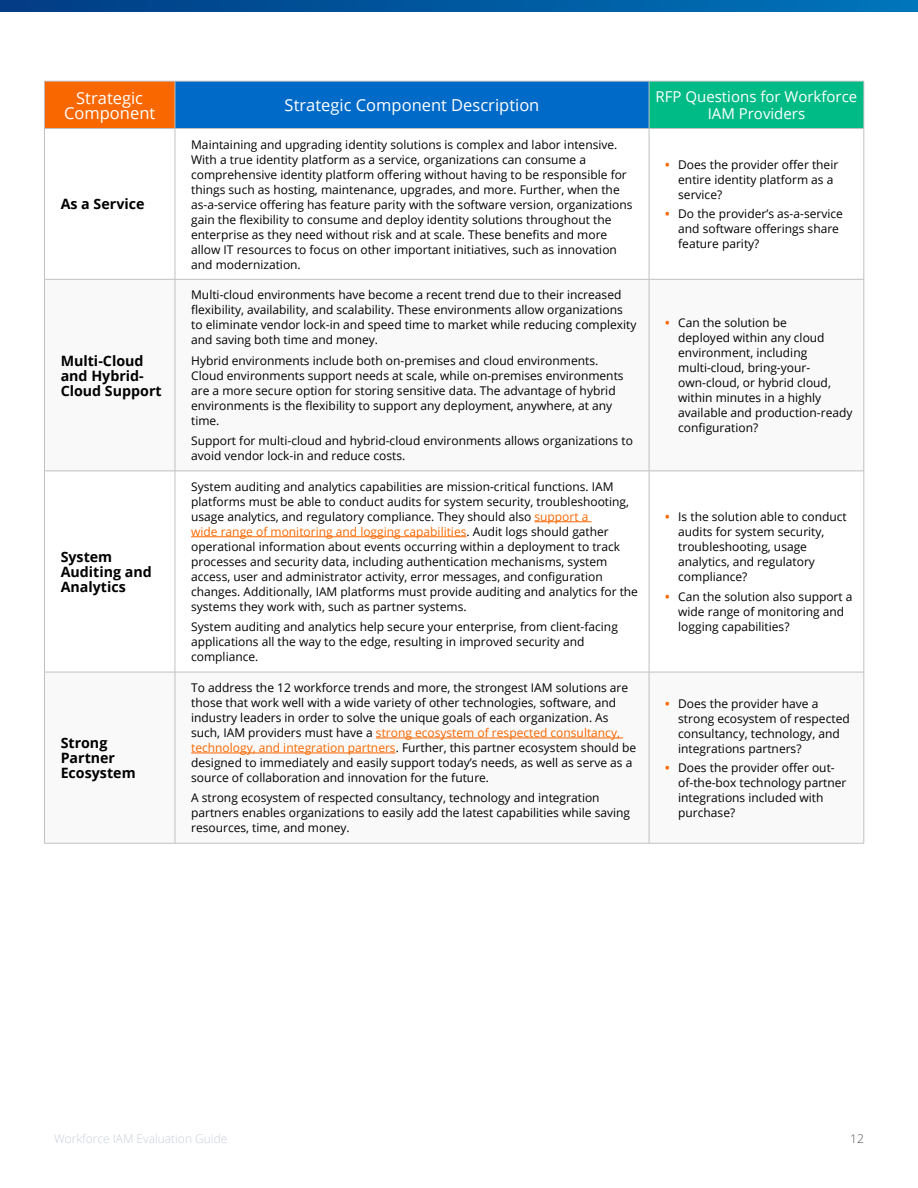
<style>
.page{position:relative;width:918px;height:1188px;background:#fff}
.page>*{position:absolute;margin:0;border:0;box-sizing:border-box;transform-origin:0 0}
.t1{font:16.5px/15px "Open Sans";color:#fff;text-align:center}
.t2{font:15px/16.5px "Open Sans";color:#fff;text-align:center}
.t3{font:700 14.25px/15px "Open Sans";color:#000}
.t4{font:12px/15px "Open Sans";color:#000}
.t5{font:300 12px "Open Sans";color:#c7cfda}
.t6{font:300 12px "Open Sans";color:#505151}
.s1{color:#f96700}
.s2{font-weight:700;color:#f96700}
</style>
<div class="page">
<svg style="left:0;top:0;width:918px;height:12px;background:#00589e"></svg>
<div style="left:44px;top:81px;width:131px;height:48px;background:#f96700"></div>
<div style="left:175px;top:81px;width:474px;height:48px;background:#006ac8"></div>
<div style="left:649px;top:81px;width:215px;height:48px;background:#00bb86"></div>
<svg style="left:45px;top:280px;width:819px;height:563px"></svg>
<hr style="left:44px;top:81px;width:131px;height:1px;background:#bfc0c1">
<hr style="left:44px;top:81px;width:1px;height:47px;background:#bfc0c1">
<hr style="left:175px;top:81px;width:474px;height:1px;background:#bfc0c1">
<hr style="left:175px;top:81px;width:1px;height:47px;background:#bfc0c1">
<hr style="left:649px;top:81px;width:215px;height:1px;background:#bfc0c1">
<hr style="left:649px;top:81px;width:1px;height:47px;background:#bfc0c1">
<hr style="left:864px;top:81px;width:1px;height:47px;background:#bfc0c1">
<hr style="left:44px;top:128px;width:131px;height:1px;background:#bfc0c1">
<hr style="left:44px;top:129px;width:1px;height:150px;background:#bfc0c1">
<hr style="left:175px;top:128px;width:474px;height:1px;background:#bfc0c1">
<hr style="left:175px;top:129px;width:1px;height:150px;background:#bfc0c1">
<hr style="left:649px;top:128px;width:215px;height:1px;background:#bfc0c1">
<hr style="left:649px;top:129px;width:1px;height:150px;background:#bfc0c1">
<hr style="left:864px;top:129px;width:1px;height:150px;background:#bfc0c1">
<hr style="left:44px;top:279px;width:131px;height:1px;background:#bfc0c1">
<hr style="left:44px;top:279px;width:1px;height:192px;background:#bfc0c1">
<hr style="left:175px;top:279px;width:474px;height:1px;background:#bfc0c1">
<hr style="left:175px;top:279px;width:1px;height:192px;background:#bfc0c1">
<hr style="left:649px;top:279px;width:215px;height:1px;background:#bfc0c1">
<hr style="left:649px;top:279px;width:1px;height:192px;background:#bfc0c1">
<hr style="left:864px;top:279px;width:1px;height:192px;background:#bfc0c1">
<hr style="left:44px;top:471px;width:131px;height:1px;background:#bfc0c1">
<hr style="left:44px;top:471px;width:1px;height:201px;background:#bfc0c1">
<hr style="left:175px;top:471px;width:474px;height:1px;background:#bfc0c1">
<hr style="left:175px;top:471px;width:1px;height:201px;background:#bfc0c1">
<hr style="left:649px;top:471px;width:215px;height:1px;background:#bfc0c1">
<hr style="left:649px;top:471px;width:1px;height:201px;background:#bfc0c1">
<hr style="left:864px;top:471px;width:1px;height:201px;background:#bfc0c1">
<hr style="left:44px;top:672px;width:131px;height:1px;background:#bfc0c1">
<hr style="left:44px;top:672px;width:1px;height:171px;background:#bfc0c1">
<hr style="left:175px;top:672px;width:474px;height:1px;background:#bfc0c1">
<hr style="left:175px;top:672px;width:1px;height:171px;background:#bfc0c1">
<hr style="left:649px;top:672px;width:215px;height:1px;background:#bfc0c1">
<hr style="left:649px;top:672px;width:1px;height:171px;background:#bfc0c1">
<hr style="left:864px;top:672px;width:1px;height:171px;background:#bfc0c1">
<hr style="left:44px;top:843px;width:131px;height:1px;background:#bfc0c1">
<hr style="left:175px;top:843px;width:474px;height:1px;background:#bfc0c1">
<hr style="left:649px;top:843px;width:215px;height:1px;background:#bfc0c1">
<hr style="left:534px;top:521px;width:58px;height:1px;background:#f96700">
<hr style="left:191px;top:536px;width:275px;height:1px;background:#f96700">
<hr style="left:376px;top:738px;width:247px;height:1px;background:#f96700">
<hr style="left:191px;top:753px;width:205px;height:1px;background:#f96700">
<h1 class="t1" style="left:64px;top:90px;width:93px">Strategic<br>Component</h1>
<h1 class="t1" style="left:285px;top:97px;width:256px">Strategic Component Description</h1>
<p class="t2" style="left:656px;top:88px;width:203px">RFP Questions for Workforce<br>IAM Providers</p>
<p class="t3" style="left:61px;top:196px;width:85px">As a Service</p>
<p class="t3" style="left:61px;top:353px;width:103px">Multi-Cloud and Hybrid-<br>Cloud Support</p>
<p class="t3" style="left:61px;top:549px;width:93px">System<br>Auditing and<br>Analytics</p>
<p class="t3" style="left:61px;top:735px;width:76px">Strong<br>Partner<br>Ecosystem</p>
<p class="t4" style="left:191px;top:136px;width:443px">Maintaining and upgrading identity solutions is complex and labor intensive.<br>With a true identity platform as a service, organizations can consume a comprehensive identity platform offering without having to be responsible for things such as hosting, maintenance, upgrades, and more. Further, when the as-a-service offering has feature parity with the software version, organizations gain the flexibility to consume and deploy identity solutions throughout the enterprise as they need without risk and at scale. These benefits and more allow IT resources to focus on other important initiatives, such as innovation and modernization.</p>
<p class="t4" style="left:191px;top:287px;width:447px">Multi-cloud environments have become a recent trend due to their increased flexibility, availability, and scalability. These environments allow organizations to eliminate vendor lock-in and speed time to market while reducing complexity and saving both time and money.</p>
<p class="t4" style="left:191px;top:353px;width:434px">Hybrid environments include both on-premises and cloud environments.<br>Cloud environments support needs at scale, while on-premises environments are a more secure option for storing sensitive data. The advantage of hybrid environments is the flexibility to support any deployment, anywhere, at any time.</p>
<p class="t4" style="left:191px;top:433px;width:443px">Support for multi-cloud and hybrid-cloud environments allows organizations to avoid vendor lock-in and reduce costs.</p>
<p class="t4" style="left:191px;top:479px;width:448px">System auditing and analytics capabilities are mission-critical functions. IAM platforms must be able to conduct audits for system security, troubleshooting, usage analytics, and regulatory compliance. They should also <span class="s1">support a<br>wide range of monitoring and logging capabilities</span>. Audit logs should gather operational information about events occurring within a deployment to track processes and security data, including authentication mechanisms, system access, user and administrator activity, error messages, and configuration changes. Additionally, IAM platforms must provide auditing and analytics for the systems they work with, such as partner systems.</p>
<p class="t4" style="left:191px;top:619px;width:428px">System auditing and analytics help secure your enterprise, from client-facing applications all the way to the edge, resulting in improved security and compliance.</p>
<p class="t4" style="left:191px;top:680px;width:447px">To address the 12 workforce trends and more, the strongest IAM solutions are those that work well with a wide variety of other technologies, software, and industry leaders in order to solve the unique goals of each organization. As such, IAM providers must have a <span class="s1">strong ecosystem of respected consultancy, technology, and integration partners</span>. Further, this partner ecosystem should be designed to immediately and easily support today’s needs, as well as serve as a source of collaboration and innovation for the future.</p>
<p class="t4" style="left:191px;top:790px;width:440px">A strong ecosystem of respected consultancy, technology and integration partners enables organizations to easily add the latest capabilities while saving resources, time, and money.</p>
<p class="t4" style="left:678px;top:157px;width:162px;text-indent:-13px"><span class="s2">•</span> Does the provider offer their entire identity platform as a service?</p>
<p class="t4" style="left:678px;top:206px;width:166px;text-indent:-13px"><span class="s2">•</span> Do the provider’s as-a-service and software offerings share feature parity?</p>
<p class="t4" style="left:678px;top:315px;width:176px;text-indent:-13px"><span class="s2">•</span> Can the solution be<br>deployed within any cloud environment, including multi-cloud, bring-your&shy;own-cloud, or hybrid cloud, within minutes in a highly available and production-ready configuration?</p>
<p class="t4" style="left:678px;top:509px;width:170px;text-indent:-13px"><span class="s2">•</span> Is the solution able to conduct audits for system security, troubleshooting, usage analytics, and regulatory compliance?</p>
<p class="t4" style="left:678px;top:589px;width:176px;text-indent:-13px"><span class="s2">•</span> Can the solution also support a wide range of monitoring and logging capabilities?</p>
<p class="t4" style="left:678px;top:695px;width:173px;text-indent:-13px"><span class="s2">•</span> Does the provider have a strong ecosystem of respected consultancy, technology, and integrations partners?</p>
<p class="t4" style="left:678px;top:760px;width:170px;text-indent:-13px"><span class="s2">•</span> Does the provider offer out&shy;of-the-box technology partner integrations included with purchase?</p>
<p class="t5" style="left:54px;top:1131px;width:175px">Workforce IAM Evaluation Guide</p>
<p class="t6" style="left:850px;top:1131px;width:15px">12</p>
</div>
